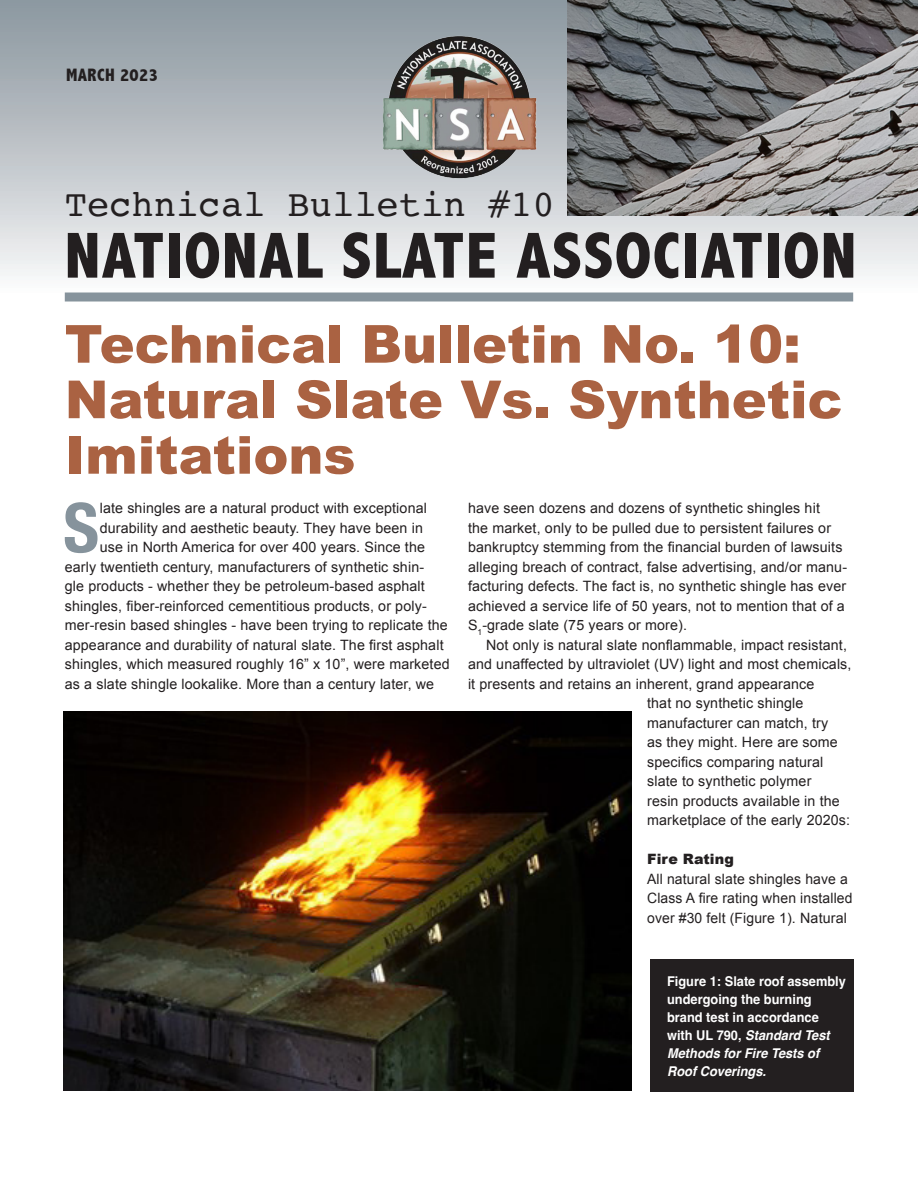
<style>
.page{position:relative;width:918px;height:1188px;background:#fff}
.page>*{position:absolute;margin:0;border:0;box-sizing:border-box;transform-origin:0 0}
.slate_body_copy_drop{font:700 condensed 68.85px "Helvetica Neue";color:#86939c}
.t1{font:800 condensed 65.7px "Abadi";letter-spacing:.02em;color:#231f20}
.slate_headline{font:900 52.5px/55.5px "Arial";color:#aa6242}
.t2{font:37.5px "Courier";color:#231f20}
.FD_Sidebar_hed{font:800 condensed 18px "Abadi";letter-spacing:.02em;color:#231f20}
.slate_body_copy_drop-2{font:14.25px/19.5px "Arial";letter-spacing:.01em;color:#231f20}
.slate_body_copy{font:14.25px "Arial";letter-spacing:.01em;color:#231f20}
.slate_body_copy_no_i{font:14.25px/19.5px "Arial";letter-spacing:.01em;color:#231f20}
.slate_para_heads{font:900 14.25px "Arial";letter-spacing:.01em;color:#231f20}
.slate_captions{font:700 13.5px/18px "Helvetica";color:#fff;scale:.95 1}
.s1{font-style:italic}
</style>
<div class="page">
<div style="left:0;top:0;width:918px;height:293px;background:linear-gradient(to bottom,#88939c,#f8f8f9)"></div>
<img style="left:377px;top:33px;width:164px;height:150px">
<img style="left:567px;top:0;width:351px;height:216px">
<div style="left:65px;top:293px;width:788px;height:9px;background:#86939c"></div>
<img style="left:63px;top:712px;width:569px;height:378px">
<div style="left:650px;top:960px;width:204px;height:132px;background:#231f20"></div>
<p class="FD_Sidebar_hed" style="left:66px;top:65px;width:93px">MARCH 2023</p>
<p class="t2" style="left:65px;top:175px;width:492px">Technical Bulletin #10</p>
<p class="t1" style="left:65px;top:218px;width:793px">NATIONAL SLATE ASSOCIATION</p>
<p class="slate_headline" style="left:65px;top:315px;width:779px">Technical Bulletin No. 10:<br>Natural Slate Vs. Synthetic<br>Imitations</p>
<p class="slate_body_copy_drop" style="left:63px;top:471px;width:37px">S</p>
<p class="slate_body_copy_drop-2" style="left:100px;top:499px;width:329px">late shingles are a natural product with exceptional</p>
<p class="slate_body_copy_drop-2" style="left:100px;top:518px;width:325px">durability and aesthetic beauty. They have been in</p>
<p class="slate_body_copy_drop-2" style="left:100px;top:538px;width:327px">use in North America for over 400 years. Since the</p>
<p class="slate_body_copy_drop-2" style="left:65px;top:557px;width:361px">early twentieth century, manufacturers of synthetic shin-</p>
<p class="slate_body_copy_drop-2" style="left:65px;top:577px;width:362px">gle products - whether they be petroleum-based asphalt</p>
<p class="slate_body_copy_drop-2" style="left:65px;top:596px;width:364px">shingles, fiber-reinforced cementitious products, or poly-</p>
<p class="slate_body_copy_drop-2" style="left:65px;top:616px;width:385px">mer-resin based shingles - have been trying to replicate the</p>
<p class="slate_body_copy_drop-2" style="left:65px;top:635px;width:380px">appearance and durability of natural slate. The first asphalt</p>
<p class="slate_body_copy_drop-2" style="left:65px;top:655px;width:386px">shingles, which measured roughly 16” x 10”, were marketed</p>
<p class="slate_body_copy_drop-2" style="left:65px;top:674px;width:371px">as a slate shingle lookalike. More than a century later, we</p>
<p class="slate_body_copy_drop-2" style="left:468px;top:499px;width:381px">have seen dozens and dozens of synthetic shingles hit<br>the market, only to be pulled due to persistent failures or bankruptcy stemming from the financial burden of lawsuits alleging breach of contract, false advertising, and/or manu&shy;facturing defects. The fact is, no synthetic shingle has ever achieved a service life of 50 years, not to mention that of a S<sub>1</sub>-grade slate (75 years or more).</p>
<p class="slate_body_copy" style="left:486px;top:636px;width:363px">Not only is natural slate nonflammable, impact resistant,</p>
<p class="slate_body_copy" style="left:468px;top:655px;width:385px">and unaffected by ultraviolet (UV) light and most chemicals,</p>
<p class="slate_body_copy" style="left:468px;top:675px;width:348px">it presents and retains an inherent, grand appearance</p>
<p class="slate_body_copy" style="left:647px;top:694px;width:158px">that no synthetic shingle</p>
<p class="slate_body_copy" style="left:647px;top:714px;width:183px">manufacturer can match, try</p>
<p class="slate_body_copy" style="left:647px;top:733px;width:192px">as they might. Here are some</p>
<p class="slate_body_copy" style="left:647px;top:753px;width:178px">specifics comparing natural</p>
<p class="slate_body_copy" style="left:647px;top:772px;width:166px">slate to synthetic polymer</p>
<p class="slate_body_copy" style="left:647px;top:792px;width:194px">resin products available in the</p>
<p class="slate_body_copy" style="left:647px;top:811px;width:205px">marketplace of the early 2020s:</p>
<p class="slate_para_heads" style="left:647px;top:849px;width:88px">Fire Rating</p>
<p class="slate_body_copy_no_i" style="left:647px;top:869px;width:207px">All natural slate shingles have a<br>Class A fire rating when installed over #30 felt (Figure 1). Natural</p>
<p class="slate_captions" style="left:667px;top:974px;width:190px">Figure 1: Slate roof assembly undergoing the burning brand test in accordance with UL 790, <span class="s1">Standard Test<br>Methods for Fire Tests of<br>Roof Coverings.</span></p>
</div>
